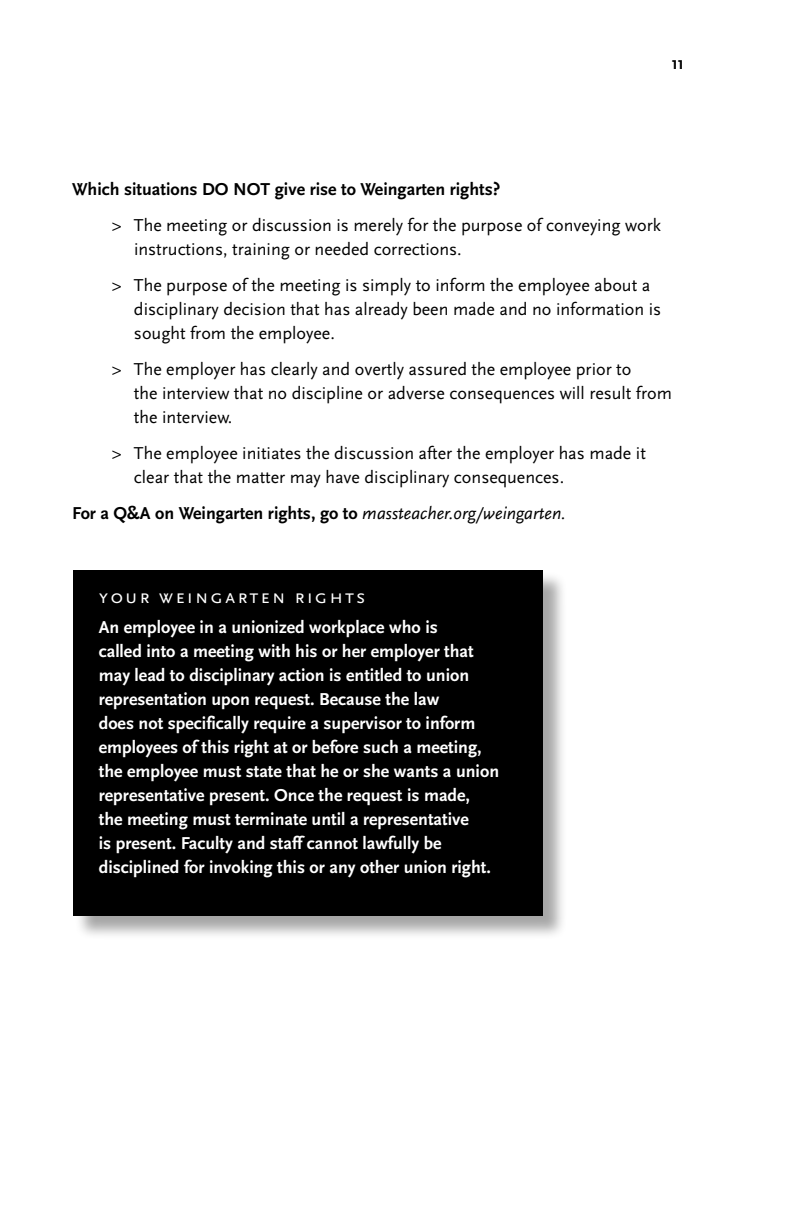
<style>
.page{position:relative;width:792px;height:1224px;background:#fff}
.page>*{position:absolute;margin:0;border:0;box-sizing:border-box;transform-origin:0 0}
.body_copy{font:20px "Scala Sans Caps";letter-spacing:.1em;color:#fff}
.body_copy-2{font:18px/24px "Scala Sans";color:#000}
.body_copy-3{font:18px/24px "Scala Sans Bold LF";color:#fff}
.body_copy-4{font:18px "Scala Sans Bold LF";color:#000}
.t1{font:700 condensed 18px "Scala Sans";color:#000}
.s1{font-family:"Scala Sans";font-style:italic}
</style>
<div class="page">
<div style="left:75px;top:571px;width:492px;height:369px;background:#000;opacity:.35"></div>
<div style="left:73px;top:570px;width:470px;height:346px;background:#000"></div>
<p class="t1" style="left:672px;top:54px;width:14px">11</p>
<p class="body_copy-4" style="left:72px;top:179px;width:430px">Which situations DO NOT give rise to Weingarten rights?</p>
<p class="body_copy-2" style="left:134px;top:213px;width:529px;text-indent:-22px">&gt; The meeting or discussion is merely for the purpose of conveying work instructions, training or needed corrections.</p>
<p class="body_copy-2" style="left:134px;top:273px;width:529px;text-indent:-22px">&gt; The purpose of the meeting is simply to inform the employee about a disciplinary decision that has already been made and no information is sought from the employee.</p>
<p class="body_copy-2" style="left:134px;top:357px;width:539px;text-indent:-22px">&gt; The employer has clearly and overtly assured the employee prior to<br>the interview that no discipline or adverse consequences will result from the interview.</p>
<p class="body_copy-2" style="left:134px;top:441px;width:513px;text-indent:-22px">&gt; The employee initiates the discussion after the employer has made it clear that the matter may have disciplinary consequences.</p>
<p class="body_copy-4" style="left:72px;top:503px;width:495px">For a Q&amp;A on Weingarten rights, go to <span class="s1">massteacher.org/weingarten.</span></p>
<p class="body_copy" style="left:99px;top:586px;width:268px">your weingarten rights</p>
<p class="body_copy-3" style="left:99px;top:616px;width:402px">An employee in a unionized workplace who is<br>called into a meeting with his or her employer that may lead to disciplinary action is entitled to union representation upon request. Because the law<br>does not specifically require a supervisor to inform employees of this right at or before such a meeting, the employee must state that he or she wants a union representative present. Once the request is made,<br>the meeting must terminate until a representative<br>is present. Faculty and staff cannot lawfully be disciplined for invoking this or any other union right.</p>
</div>
